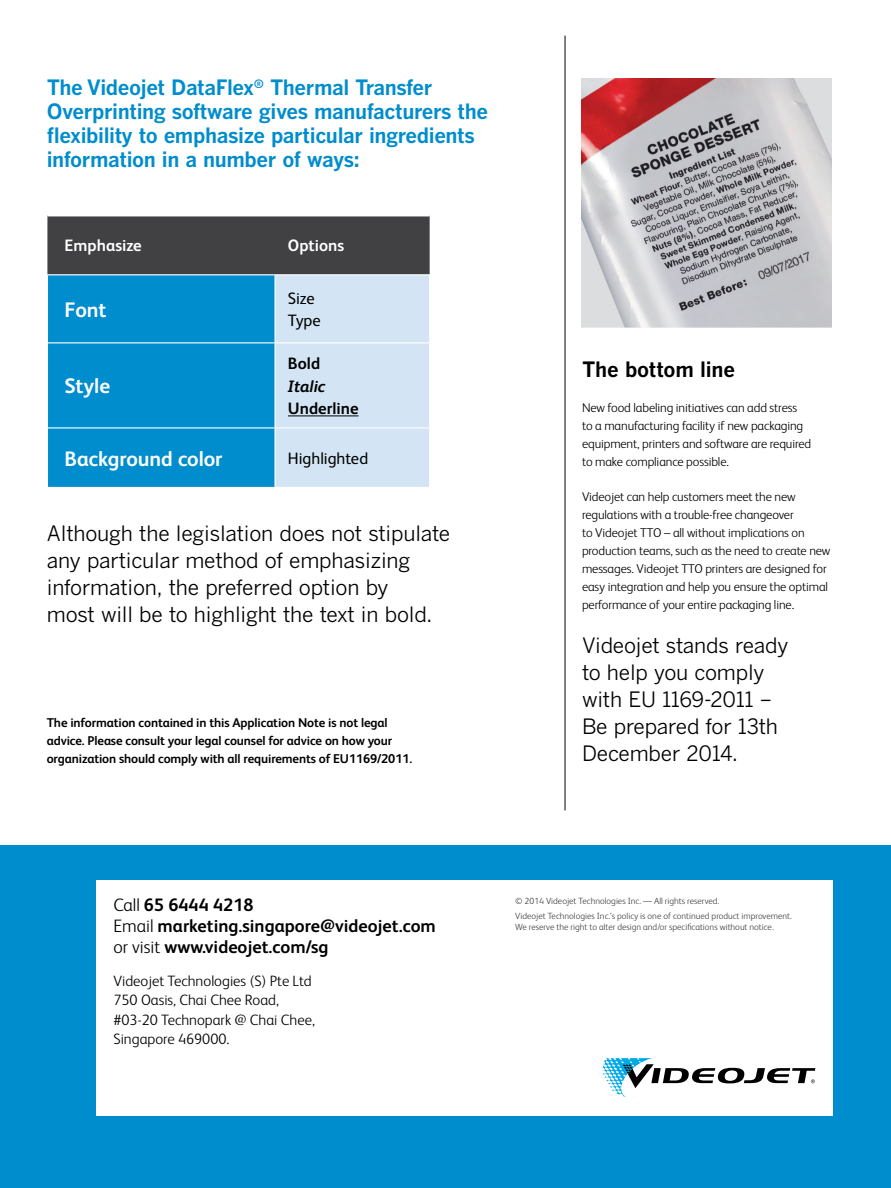
<style>
.page{position:relative;width:891px;height:1188px;background:#fff}
.page>*{position:absolute;margin:0;border:0;box-sizing:border-box;transform-origin:0 0}
.t1{font:21px/27px "Benton Gothic";letter-spacing:-.01em;color:#000}
.t2{font:700 21px/24px "Benton Gothic";letter-spacing:-.02em;color:#008dcd}
.t3{font:700 21px "FS Albert Pro";letter-spacing:-.005em;color:#fff}
.t4{font:700 21px "Benton Gothic";letter-spacing:-.015em;color:#000}
.t5{font:700 18px/21px "FS Albert Pro";color:#000}
.t6{font:16.5px/22.5px "FS Albert Pro";letter-spacing:-.005em;color:#000}
.t7{font:700 16.5px "FS Albert Pro";color:#fff}
.t8{font:700 16.5px "FS Albert Pro";color:#000}
.t9{font:italic 700 16.5px "FS Albert Pro";letter-spacing:-.005em;color:#000}
.t10{font:300 15px/19.5px "FS Albert Pro";color:#000}
.t11{font:300 12.75px/18px "FS Albert Pro";letter-spacing:-.01em;color:#000}
.t12{font:700 12.75px/18px "FS Albert Pro";letter-spacing:-.01em;color:#000}
.t13{font:300 9px/14.7px "FS Albert Pro";color:#414042}
.s1{font-weight:300}
</style>
<div class="page">
<hr style="left:565px;top:36px;width:1px;height:774px;background:#000">
<svg style="left:47px;top:216px;width:383px;height:271px;background:#5198bb"></svg>
<hr style="left:47px;top:274px;width:228px;height:1px;background:#fff">
<hr style="left:275px;top:274px;width:155px;height:1px;background:#fff">
<hr style="left:274px;top:275px;width:2px;height:67px;background:#fff">
<hr style="left:429px;top:275px;width:1px;height:67px;background:#fff">
<hr style="left:48px;top:342px;width:227px;height:1px;background:#fff">
<hr style="left:275px;top:342px;width:155px;height:1px;background:#fff">
<hr style="left:274px;top:343px;width:2px;height:84px;background:#fff">
<hr style="left:429px;top:343px;width:1px;height:84px;background:#fff">
<hr style="left:48px;top:427px;width:227px;height:1px;background:#fff">
<hr style="left:275px;top:427px;width:155px;height:1px;background:#fff">
<hr style="left:274px;top:428px;width:2px;height:59px;background:#fff">
<hr style="left:429px;top:428px;width:1px;height:59px;background:#fff">
<hr style="left:47px;top:275px;width:1px;height:68px;background:#fff">
<hr style="left:47px;top:343px;width:1px;height:85px;background:#fff">
<hr style="left:47px;top:428px;width:1px;height:59px;background:#fff">
<hr style="left:288px;top:415px;width:71px;height:1px;background:#000">
<img style="left:582px;top:78px;width:249px;height:250px">
<div style="left:0;top:846px;width:891px;height:342px;background:#008dcd"></div>
<div style="left:96px;top:880px;width:737px;height:236px;background:#fff"></div>
<svg style="left:603px;top:1058px;width:212px;height:39px"></svg>
<h1 class="t2" style="left:47px;top:75px;width:443px">The Videojet DataFlex<sup>®</sup> Thermal Transfer Overprinting software gives manufacturers the flexibility to emphasize particular ingredients information in a number of ways:</h1>
<p class="t7" style="left:65px;top:234px;width:79px">Emphasize</p>
<p class="t7" style="left:288px;top:234px;width:58px">Options</p>
<h1 class="t3" style="left:65px;top:295px;width:43px">Font</h1>
<p class="t6" style="left:288px;top:286px;width:34px">Size<br>Type</p>
<h1 class="t3" style="left:65px;top:372px;width:47px">Style</h1>
<p class="t8" style="left:288px;top:352px;width:34px">Bold</p>
<p class="t9" style="left:288px;top:374px;width:39px">Italic</p>
<p class="t8" style="left:288px;top:397px;width:72px">Underline</p>
<h1 class="t3" style="left:65px;top:444px;width:159px">Background color</h1>
<p class="t6" style="left:288px;top:446px;width:82px">Highlighted</p>
<h1 class="t1" style="left:47px;top:520px;width:405px">Although the legislation does not stipulate any particular method of emphasizing information, the preferred option by<br>most will be to highlight the text in bold.</h1>
<p class="t12" style="left:47px;top:713px;width:367px">The information contained in this Application Note is not legal advice. Please consult your legal counsel for advice on how your organization should comply with all requirements of EU1169/2011.</p>
<h1 class="t4" style="left:582px;top:357px;width:155px">The bottom line</h1>
<p class="t11" style="left:582px;top:398px;width:231px">New food labeling initiatives can add stress<br>to a manufacturing facility if new packaging equipment, printers and software are required to make compliance possible.</p>
<p class="t11" style="left:582px;top:487px;width:250px">Videojet can help customers meet the new regulations with a trouble-free changeover<br>to Videojet TTO – all without implications on production teams, such as the need to create new messages. Videojet TTO printers are designed for easy integration and help you ensure the optimal performance of your entire packaging line.</p>
<h1 class="t1" style="left:582px;top:632px;width:208px">Videojet stands ready to help you comply with EU 1169-2011 –<br>Be prepared for 13th<br>December 2014.</h1>
<h2 class="t5" style="left:113px;top:894px;width:324px"><span class="s1">Call</span> 65 6444 4218<br><span class="s1">Email</span> marketing.singapore@videojet.com <span class="s1">or visit</span> www.videojet.com/sg</h2>
<p class="t10" style="left:113px;top:970px;width:203px">Videojet Technologies (S) Pte Ltd<br>750 Oasis, Chai Chee Road, #03-20 Technopark @ Chai Chee,<br>Singapore 469000.</p>
<p class="t13" style="left:515px;top:893px;width:278px">© 2014 Videojet Technologies Inc. — All rights reserved.<br>Videojet Technologies Inc.’s policy is one of continued product improvement.</p>
<p class="t13" style="left:515px;top:919px;width:260px">We reserve the right to alter design and/or specifications without notice.</p>
</div>
